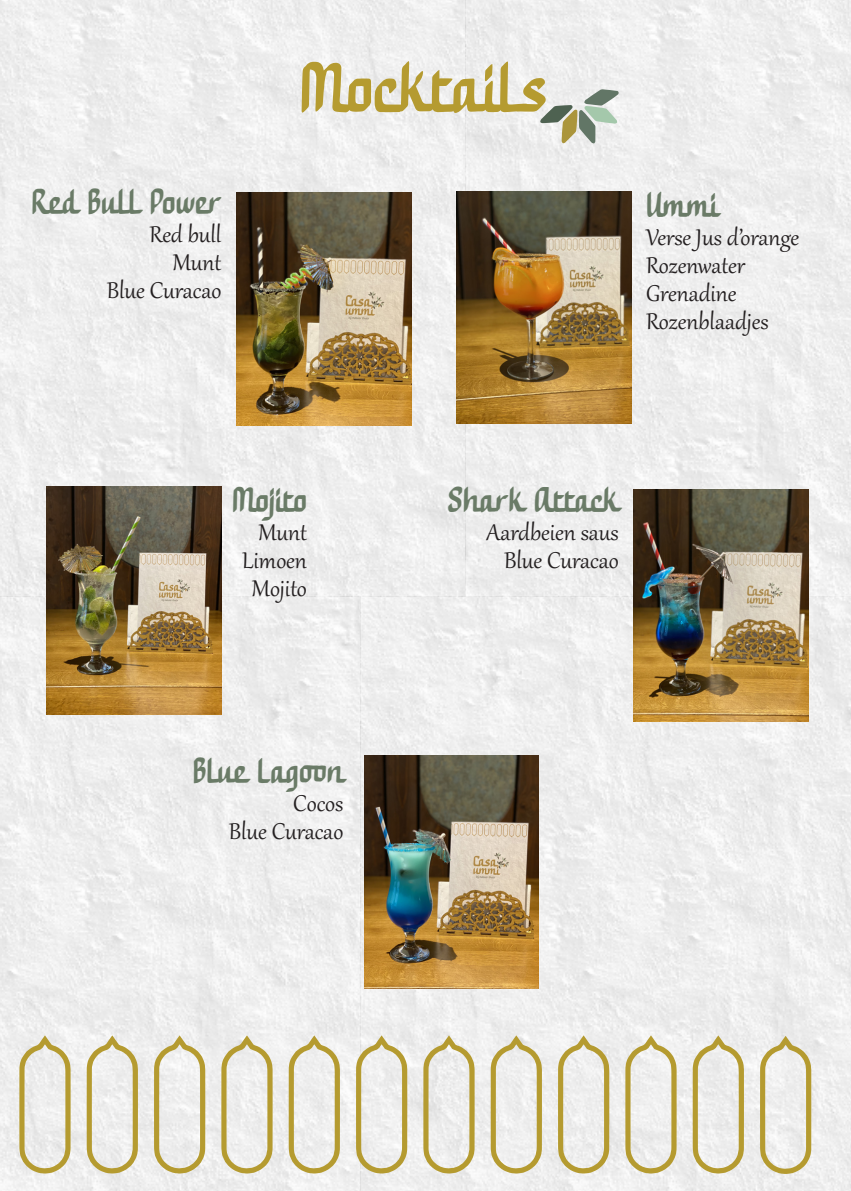
<style>
.page{position:relative;width:851px;height:1191px;background:#fff}
.page>*{position:absolute;margin:0;border:0;box-sizing:border-box;transform-origin:0 0}
.t1{font:72px "Hakan Free Trial";color:#b59b30}
.t2{font:36px "Hakan Free Trial";color:#6a7b67}
.t3{font:28px "Gabriola";color:#231f20}
</style>
<div class="page">
<img style="left:0;top:0;width:850px;height:1191px">
<svg style="left:19px;top:1035px;width:52px;height:138px"></svg>
<svg style="left:87px;top:1035px;width:51px;height:138px"></svg>
<svg style="left:154px;top:1035px;width:51px;height:138px"></svg>
<svg style="left:221px;top:1035px;width:51px;height:138px"></svg>
<svg style="left:288px;top:1035px;width:52px;height:138px"></svg>
<svg style="left:356px;top:1035px;width:51px;height:138px"></svg>
<svg style="left:423px;top:1035px;width:51px;height:138px"></svg>
<svg style="left:490px;top:1035px;width:52px;height:138px"></svg>
<svg style="left:558px;top:1035px;width:51px;height:138px"></svg>
<svg style="left:625px;top:1035px;width:51px;height:138px"></svg>
<svg style="left:692px;top:1035px;width:51px;height:138px"></svg>
<svg style="left:760px;top:1035px;width:51px;height:139px"></svg>
<svg style="left:540px;top:89px;width:79px;height:54px"></svg>
<img style="left:237px;top:193px;width:174px;height:232px">
<img style="left:456px;top:191px;width:175px;height:233px">
<img style="left:364px;top:755px;width:174px;height:233px">
<img style="left:634px;top:489px;width:174px;height:232px">
<img style="left:47px;top:486px;width:174px;height:228px">
<p class="t2" style="left:31px;top:179px;width:191px">Red Bull Power</p>
<p class="t3" style="left:149px;top:216px;width:73px">Red bull</p>
<p class="t3" style="left:173px;top:244px;width:50px">Munt</p>
<p class="t3" style="left:107px;top:272px;width:116px">Blue Curacao</p>
<p class="t1" style="left:299px;top:42px;width:249px">Mocktails</p>
<p class="t2" style="left:646px;top:181px;width:73px">Ummi</p>
<p class="t3" style="left:646px;top:218px;width:155px">Verse Jus d’orange</p>
<p class="t3" style="left:646px;top:246px;width:100px">Rozenwater</p>
<p class="t3" style="left:646px;top:274px;width:92px">Grenadine</p>
<p class="t3" style="left:646px;top:302px;width:124px">Rozenblaadjes</p>
<p class="t2" style="left:232px;top:477px;width:76px">Mojito</p>
<p class="t3" style="left:258px;top:514px;width:50px">Munt</p>
<p class="t3" style="left:242px;top:542px;width:66px">Limoen</p>
<p class="t3" style="left:252px;top:570px;width:56px">Mojito</p>
<p class="t2" style="left:448px;top:477px;width:172px">Shark Attack</p>
<p class="t3" style="left:486px;top:514px;width:134px">Aardbeien saus</p>
<p class="t3" style="left:504px;top:542px;width:116px">Blue Curacao</p>
<p class="t2" style="left:193px;top:748px;width:152px">Blue Lagoon</p>
<p class="t3" style="left:293px;top:785px;width:52px">Cocos</p>
<p class="t3" style="left:229px;top:813px;width:116px">Blue Curacao</p>
</div>
